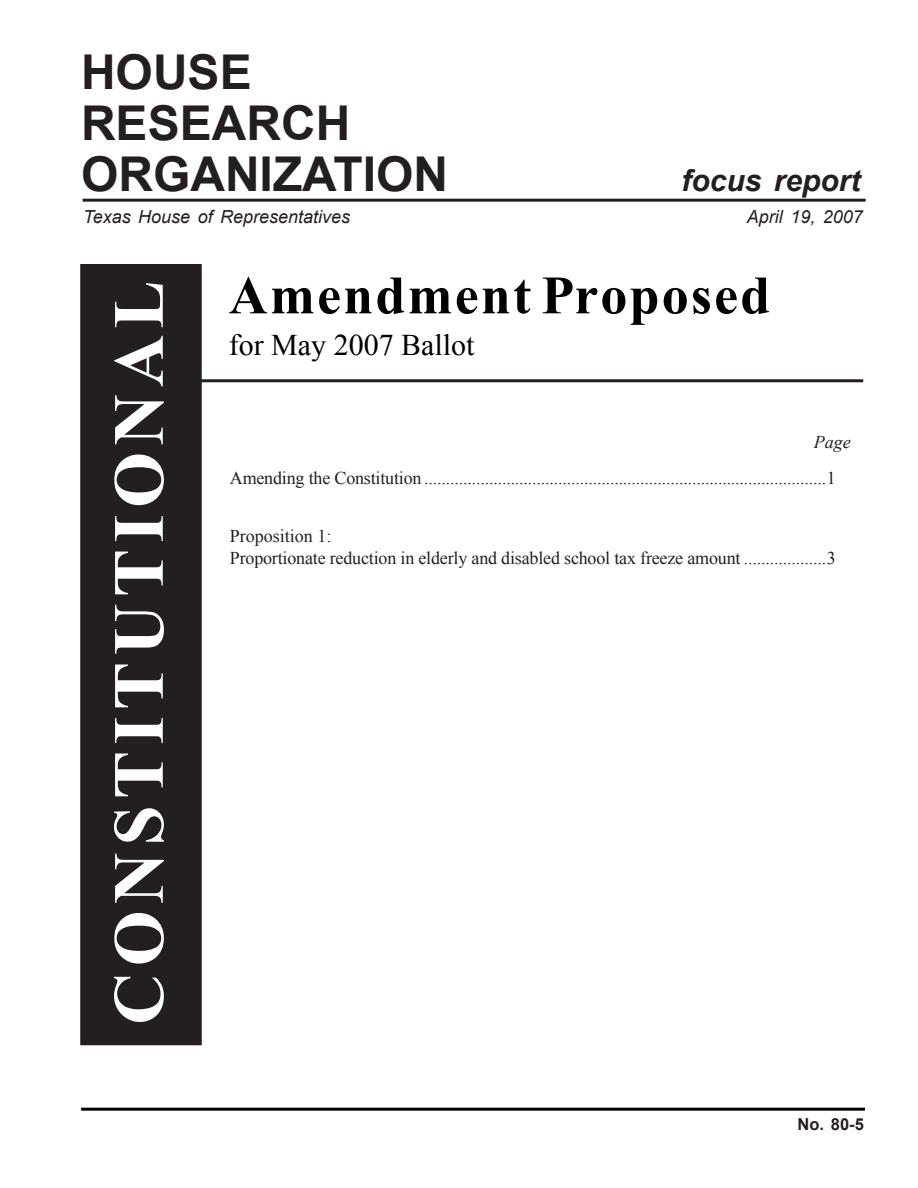
<style>
.page{position:relative;width:918px;height:1188px;background:#fff}
.page>*{position:absolute;margin:0;border:0;box-sizing:border-box;transform-origin:0 0}
.t1{font:700 72px "Times New Roman";letter-spacing:.09em;color:#fff}
.t2{font:700 54px "Times New Roman";letter-spacing:.04em;color:#000}
.t3{font:700 48px "Arial";color:#231f20}
.t4{font:30px "Times New Roman";color:#000}
.t5{font:italic 700 30px "Arial";color:#231f20}
.t6{font:18px "Times New Roman";letter-spacing:-.01em;color:#231f20}
.t7{font:italic 18px "Arial";color:#231f20}
.t8{font:italic 18px "Times New Roman";color:#231f20}
.t9{font:700 16.5px "Arial";color:#231f20}
</style>
<div class="page">
<hr style="left:81px;top:1108px;width:784px;height:3px;background:#000">
<hr style="left:83px;top:199px;width:783px;height:3px;background:#231f20">
<hr style="left:152px;top:379px;width:711px;height:3px;background:#231f20">
<div style="left:81px;top:265px;width:120px;height:780px;background:#231f20"></div>
<div style="left:80px;top:264px;width:122px;height:781px;border:2px solid #231f20"></div>
<p class="t3" style="left:81px;top:40px;width:172px">HOUSE</p>
<p class="t3" style="left:81px;top:91px;width:271px">RESEARCH</p>
<p class="t3" style="left:81px;top:142px;width:369px">ORGANIZATION</p>
<p class="t5" style="left:681px;top:161px;width:181px">focus report</p>
<p class="t7" style="left:83px;top:205px;width:268px">Texas House of Representatives</p>
<p class="t7" style="left:747px;top:205px;width:118px">April 19, 2007</p>
<p class="t1" style="left:89px;top:1025px;width:746px;rotate:-90deg">CONSTITUTIONAL</p>
<p class="t2" style="left:229px;top:258px;width:543px">Amendment Proposed</p>
<p class="t4" style="left:229px;top:325px;width:247px">for May 2007 Ballot</p>
<p class="t8" style="left:814px;top:430px;width:38px">Page</p>
<p class="t6" style="left:230px;top:466px;width:607px">Amending the Constitution .............................................................................................1</p>
<p class="t6" style="left:230px;top:524px;width:103px">Proposition 1:</p>
<p class="t6" style="left:230px;top:545px;width:607px">Proportionate reduction in elderly and disabled school tax freeze amount ...................3</p>
<p class="t9" style="left:798px;top:1113px;width:68px">No. 80-5</p>
</div>
